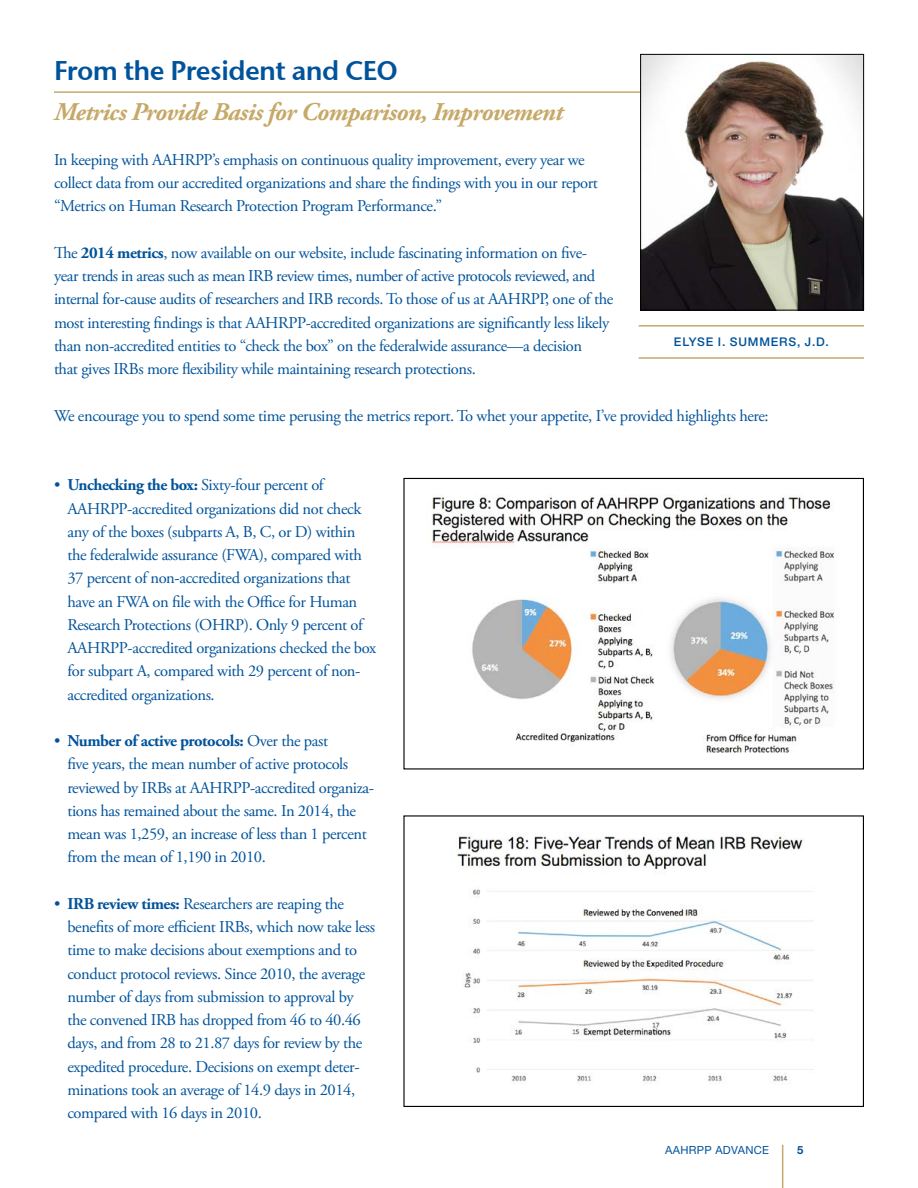
<style>
.page{position:relative;width:918px;height:1188px;background:#fff}
.page>*{position:absolute;margin:0;border:0;box-sizing:border-box;transform-origin:0 0}
.t1{font:27px "Stone Sans Sem ITCTT Semi";letter-spacing:-.025em;color:#00539b}
.t2{font:italic 700 25.5px "Adobe Garamond Pro";letter-spacing:-.025em;color:#c6a968}
.t3{font:16.5px/23.2px "Adobe Garamond Pro";letter-spacing:-.025em;color:#00539b}
.t4{font:500 12px "Helvetica Neue";letter-spacing:.065em;color:#00539b}
.t5{font:11.25px "Helvetica Neue";letter-spacing:.025em;color:#00539b}
.t6{font:700 11.25px "Helvetica Neue";color:#00539b}
.s1{font-weight:700}
</style>
<div class="page">
<hr style="left:54px;top:91px;width:810px;height:2px;background:#c6a968">
<hr style="left:639px;top:325px;width:225px;height:2px;background:#c6a968">
<hr style="left:639px;top:357px;width:225px;height:2px;background:#c6a968">
<img style="left:642px;top:56px;width:220px;height:252px">
<div style="left:640px;top:54px;width:224px;height:256px;border:1px solid #000"></div>
<hr style="left:782px;top:1145px;width:1px;height:43px;background:#c6a968">
<img style="left:432px;top:496px;width:403px;height:257px">
<div style="left:403px;top:478px;width:461px;height:292px;border:1px solid #000"></div>
<img style="left:457px;top:836px;width:356px;height:246px">
<div style="left:403px;top:815px;width:461px;height:292px;border:1px solid #000"></div>
<h1 class="t1" style="left:54px;top:48px;width:345px">From the President and CEO</h1>
<h2 class="t2" style="left:54px;top:97px;width:511px">Metrics Provide Basis for Comparison, Improvement</h2>
<p class="t3" style="left:54px;top:149px;width:545px">In keeping with AAHRPP’s emphasis on continuous quality improvement, every year we collect data from our accredited organizations and share the findings with you in our report “Metrics on Human Research Protection Program Performance.”</p>
<p class="t3" style="left:54px;top:242px;width:561px">The <span class="s1">2014 metrics</span>, now available on our website, include fascinating information on five&shy;year trends in areas such as mean IRB review times, number of active protocols reviewed, and internal for-cause audits of researchers and IRB records. To those of us at AAHRPP, one of the most interesting findings is that AAHRPP-accredited organizations are significantly less likely than non-accredited entities to “check the box” on the federalwide assurance—a decision<br>that gives IRBs more flexibility while maintaining research protections.</p>
<p class="t3" style="left:54px;top:404px;width:716px">We encourage you to spend some time perusing the metrics report. To whet your appetite, I’ve provided highlights here:</p>
<p class="t4" style="left:674px;top:334px;width:156px">ELYSE I. SUMMERS, J.D.</p>
<p class="t3" style="left:67px;top:474px;width:310px;text-indent:-13px">• <span class="s1">Unchecking the box:</span> Sixty-four percent of AAHRPP-accredited organizations did not check any of the boxes (subparts A, B, C, or D) within the federalwide assurance (FWA), compared with 37 percent of non-accredited organizations that have an FWA on file with the Office for Human Research Protections (OHRP). Only 9 percent of AAHRPP-accredited organizations checked the box for subpart A, compared with 29 percent of non&shy;accredited organizations.</p>
<p class="t3" style="left:67px;top:730px;width:308px;text-indent:-13px">• <span class="s1">Number of active protocols:</span> Over the past<br>five years, the mean number of active protocols reviewed by IRBs at AAHRPP-accredited organiza&shy;tions has remained about the same. In 2014, the mean was 1,259, an increase of less than 1 percent from the mean of 1,190 in 2010.</p>
<p class="t3" style="left:67px;top:893px;width:309px;text-indent:-13px">• <span class="s1">IRB review times:</span> Researchers are reaping the benefits of more efficient IRBs, which now take less time to make decisions about exemptions and to conduct protocol reviews. Since 2010, the average number of days from submission to approval by the convened IRB has dropped from 46 to 40.46 days, and from 28 to 21.87 days for review by the expedited procedure. Decisions on exempt deter&shy;minations took an average of 14.9 days in 2014, compared with 16 days in 2010.</p>
<p class="t5" style="left:665px;top:1143px;width:105px">AAHRPP ADVANCE</p>
<p class="t6" style="left:797px;top:1143px;width:8px">5</p>
</div>
